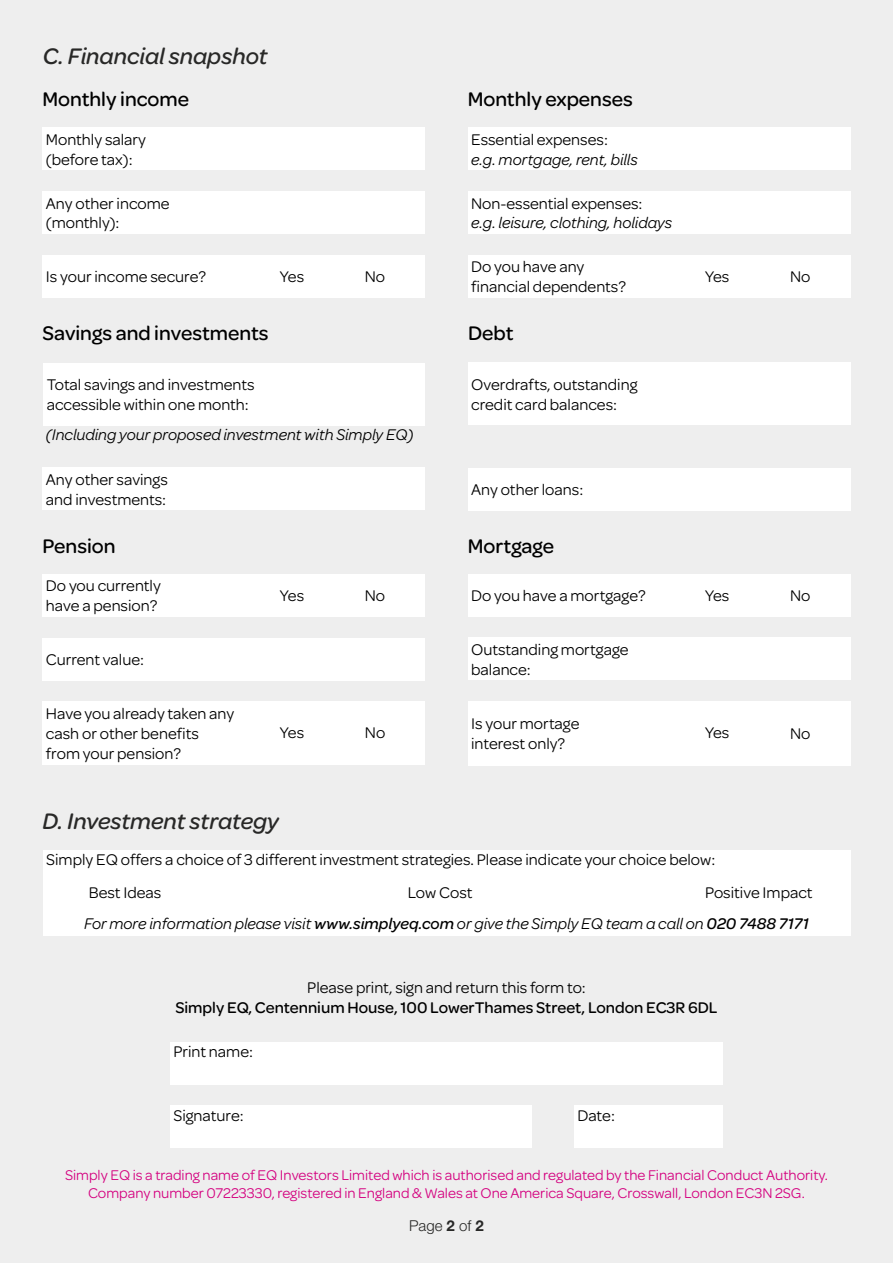
<style>
.page{position:relative;width:893px;height:1263px;background:#eee}
.page>*{position:absolute;margin:0;border:0;box-sizing:border-box;transform-origin:0 0}
.t1{font:italic 500 24px "Omnes";color:#282827}
.t2{font:500 21px "Omnes";color:#000}
.t3{font:16.5px/19.8px "Omnes";color:#000}
.t4{font:italic 16.5px "Omnes";color:#000}
.t5{font:500 16.5px "Omnes";color:#000}
.t6{font:15px/18px "Omnes";color:#d4007f;text-align:center}
.t7{font:300 15px "Helvetica Neue LT Std";color:#282827}
.s1{font-weight:500}
.s2{font-weight:700}
</style>
<div class="page">
<div style="left:43px;top:850px;width:807px;height:85px;background:#fff"></div>
<div style="left:43px;top:363px;width:382px;height:62px;background:#fff"></div>
<div style="left:43px;top:191px;width:382px;height:43px;background:#fff"></div>
<div style="left:43px;top:128px;width:382px;height:42px;background:#fff"></div>
<div style="left:43px;top:255px;width:382px;height:43px;background:#fff"></div>
<div style="left:468px;top:128px;width:382px;height:42px;background:#fff"></div>
<div style="left:468px;top:191px;width:382px;height:43px;background:#fff"></div>
<div style="left:43px;top:468px;width:382px;height:42px;background:#fff"></div>
<div style="left:43px;top:574px;width:382px;height:42px;background:#fff"></div>
<div style="left:43px;top:701px;width:382px;height:64px;background:#fff"></div>
<div style="left:43px;top:638px;width:382px;height:42px;background:#fff"></div>
<div style="left:468px;top:362px;width:382px;height:63px;background:#fff"></div>
<div style="left:468px;top:701px;width:382px;height:64px;background:#fff"></div>
<div style="left:468px;top:638px;width:382px;height:42px;background:#fff"></div>
<div style="left:468px;top:574px;width:382px;height:42px;background:#fff"></div>
<div style="left:574px;top:1106px;width:149px;height:42px;background:#fff"></div>
<div style="left:170px;top:1106px;width:361px;height:42px;background:#fff"></div>
<div style="left:468px;top:255px;width:382px;height:43px;background:#fff"></div>
<div style="left:468px;top:468px;width:382px;height:42px;background:#fff"></div>
<div style="left:170px;top:1042px;width:553px;height:42px;background:#fff"></div>
<h1 class="t1" style="left:43px;top:39px;width:226px">C. Financial snapshot</h1>
<p class="t2" style="left:43px;top:85px;width:148px">Monthly income</p>
<p class="t3" style="left:46px;top:128px;width:102px">Monthly salary (before tax):</p>
<p class="t3" style="left:46px;top:192px;width:125px">Any other income (monthly):</p>
<p class="t3" style="left:46px;top:266px;width:162px">Is your income secure?</p>
<p class="t3" style="left:280px;top:265px;width:26px">Yes</p>
<p class="t3" style="left:365px;top:265px;width:22px">No</p>
<p class="t2" style="left:43px;top:319px;width:228px">Savings and investments</p>
<p class="t3" style="left:47px;top:374px;width:209px">Total savings and investments accessible within one month:</p>
<p class="t4" style="left:46px;top:424px;width:369px">(Including your proposed investment with Simply EQ)</p>
<p class="t3" style="left:46px;top:468px;width:123px">Any other savings and investments:</p>
<p class="t2" style="left:43px;top:531px;width:75px">Pension</p>
<p class="t2" style="left:468px;top:85px;width:167px">Monthly expenses</p>
<p class="t3" style="left:471px;top:128px;width:138px">Essential expenses:</p>
<p class="t4" style="left:471px;top:148px;width:168px">e.g. mortgage, rent, bills</p>
<p class="t3" style="left:471px;top:192px;width:173px">Non-essential expenses:</p>
<p class="t4" style="left:471px;top:212px;width:202px">e.g. leisure, clothing, holidays</p>
<p class="t3" style="left:471px;top:256px;width:156px">Do you have any financial dependents?</p>
<p class="t3" style="left:705px;top:265px;width:26px">Yes</p>
<p class="t3" style="left:790px;top:265px;width:22px">No</p>
<p class="t2" style="left:468px;top:319px;width:47px">Debt</p>
<p class="t3" style="left:471px;top:373px;width:168px">Overdrafts, outstanding credit card balances:</p>
<p class="t3" style="left:471px;top:478px;width:114px">Any other loans:</p>
<p class="t2" style="left:468px;top:531px;width:88px">Mortgage</p>
<p class="t3" style="left:46px;top:575px;width:116px">Do you currently have a pension?</p>
<p class="t3" style="left:46px;top:648px;width:100px">Current value:</p>
<p class="t3" style="left:46px;top:703px;width:190px">Have you already taken any cash or other benefits from your pension?</p>
<p class="t3" style="left:471px;top:585px;width:176px">Do you have a mortgage?</p>
<p class="t3" style="left:280px;top:584px;width:26px">Yes</p>
<p class="t3" style="left:365px;top:584px;width:22px">No</p>
<p class="t3" style="left:705px;top:584px;width:26px">Yes</p>
<p class="t3" style="left:790px;top:584px;width:22px">No</p>
<p class="t3" style="left:471px;top:638px;width:159px">Outstanding mortgage balance:</p>
<p class="t3" style="left:471px;top:713px;width:110px">Is your mortage interest only?</p>
<p class="t3" style="left:280px;top:722px;width:26px">Yes</p>
<p class="t3" style="left:365px;top:722px;width:22px">No</p>
<p class="t3" style="left:705px;top:722px;width:26px">Yes</p>
<p class="t3" style="left:790px;top:722px;width:22px">No</p>
<h1 class="t1" style="left:43px;top:805px;width:238px">D. Investment strategy</h1>
<p class="t3" style="left:46px;top:849px;width:670px">Simply EQ offers a choice of 3 different investment strategies. Please indicate your choice below:</p>
<p class="t3" style="left:89px;top:882px;width:74px">Best Ideas</p>
<p class="t3" style="left:408px;top:882px;width:66px">Low Cost</p>
<p class="t3" style="left:705px;top:882px;width:109px">Positive Impact</p>
<p class="t4" style="left:84px;top:913px;width:726px">For more information please visit <span class="s1">www.simplyeq.com</span> or give the Simply EQ team a call on <span class="s1">020 7488 7171</span></p>
<p class="t3" style="left:307px;top:977px;width:280px">Please print, sign and return this form to:</p>
<p class="t5" style="left:175px;top:996px;width:544px">Simply EQ, Centennium House, 100 LowerThames Street, London EC3R 6DL</p>
<p class="t3" style="left:173px;top:1040px;width:81px">Print name:</p>
<p class="t3" style="left:173px;top:1104px;width:72px">Signature:</p>
<p class="t3" style="left:577px;top:1104px;width:39px">Date:</p>
<p class="t6" style="left:65px;top:1165px;width:764px">Simply EQ is a trading name of EQ Investors Limited which is authorised and regulated by the Financial Conduct Authority.<br>Company number 07223330, registered in England &amp; Wales at One America Square, Crosswall, London EC3N 2SG.</p>
<p class="t7" style="left:409px;top:1217px;width:76px">Page <span class="s2">2</span> of <span class="s2">2</span></p>
</div>
